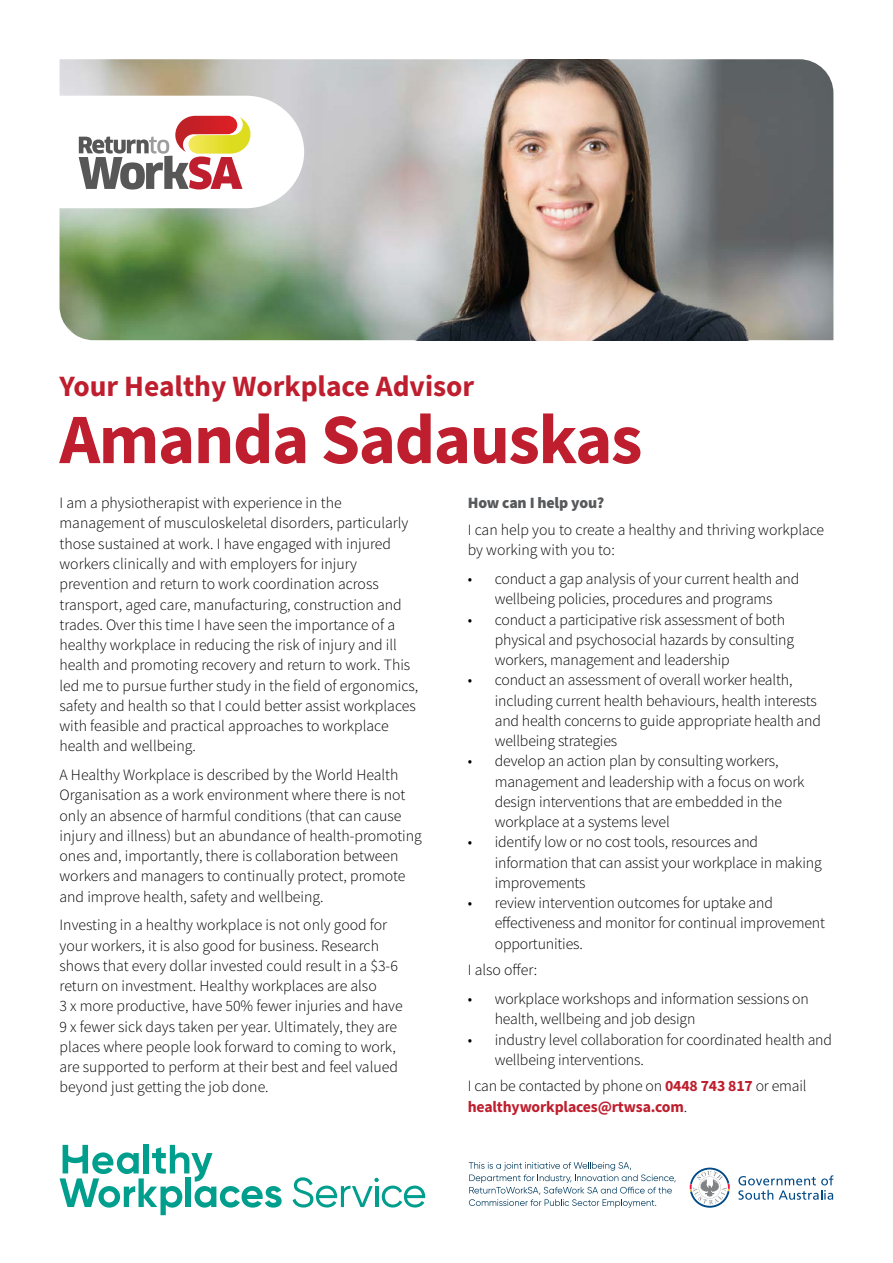
<style>
.page{position:relative;width:893px;height:1263px;background:#fff}
.page>*{position:absolute;margin:0;border:0;box-sizing:border-box;transform-origin:0 0}
.t1{font:700 70.8px "Source Sans Pro";letter-spacing:-.02em;color:#be1e2d}
.t2{font:700 29.55px "Source Sans Pro";color:#be1e2d}
.t3{font:300 15.75px/20.2px "Source Sans Pro";color:#000}
.t4{font:700 15.75px/20.2px "Source Sans Pro";letter-spacing:-.01em;color:#be1e2d}
.t5{font:900 15.75px "Source Sans Pro";letter-spacing:-.01em;color:#58595b}
.s1{font-weight:300;color:#000}
</style>
<div class="page">
<img style="left:60px;top:59px;width:773px;height:281px">
<svg style="left:60px;top:96px;width:244px;height:112px"></svg>
<img style="left:373px;top:60px;width:419px;height:280px">
<div style="left:143px;top:1143px;width:6px;height:30px;background:#009e8c"></div>
<svg style="left:60px;top:1145px;width:222px;height:70px"></svg>
<svg style="left:293px;top:1177px;width:132px;height:30px"></svg>
<svg style="left:469px;top:1162px;width:206px;height:46px"></svg>
<svg style="left:738px;top:1175px;width:95px;height:25px"></svg>
<svg style="left:690px;top:1167px;width:40px;height:41px"></svg>
<h2 class="t2" style="left:60px;top:366px;width:416px">Your Healthy Workplace Advisor</h2>
<h1 class="t1" style="left:60px;top:392px;width:584px">Amanda Sadauskas</h1>
<p class="t3" style="left:60px;top:493px;width:360px">I am a physiotherapist with experience in the management of musculoskeletal disorders, particularly those sustained at work. I have engaged with injured workers clinically and with employers for injury prevention and return to work coordination across transport, aged care, manufacturing, construction and trades. Over this time I have seen the importance of a healthy workplace in reducing the risk of injury and ill health and promoting recovery and return to work. This led me to pursue further study in the field of ergonomics, safety and health so that I could better assist workplaces with feasible and practical approaches to workplace health and wellbeing.</p>
<p class="t3" style="left:60px;top:765px;width:364px">A Healthy Workplace is described by the World Health Organisation as a work environment where there is not only an absence of harmful conditions (that can cause injury and illness) but an abundance of health-promoting ones and, importantly, there is collaboration between workers and managers to continually protect, promote and improve health, safety and wellbeing.</p>
<p class="t3" style="left:60px;top:915px;width:345px">Investing in a healthy workplace is not only good for your workers, it is also good for business. Research shows that every dollar invested could result in a $3-6 return on investment. Healthy workplaces are also<br>3 x more productive, have 50% fewer injuries and have 9 x fewer sick days taken per year. Ultimately, they are places where people look forward to coming to work, are supported to perform at their best and feel valued beyond just getting the job done.</p>
<p class="t5" style="left:468px;top:492px;width:138px">How can I help you?</p>
<p class="t3" style="left:468px;top:520px;width:358px">I can help you to create a healthy and thriving workplace by working with you to:</p>
<p class="t3" style="left:468px;top:569px;width:333px;text-align:center">• conduct a gap analysis of your current health and wellbeing policies, procedures and programs</p>
<p class="t3" style="left:495px;top:609px;width:301px;text-indent:-27px">• conduct a participative risk assessment of both physical and psychosocial hazards by consulting workers, management and leadership</p>
<p class="t3" style="left:495px;top:670px;width:328px;text-indent:-27px">• conduct an assessment of overall worker health, including current health behaviours, health interests and health concerns to guide appropriate health and wellbeing strategies</p>
<p class="t3" style="left:495px;top:751px;width:311px;text-indent:-27px">• develop an action plan by consulting workers, management and leadership with a focus on work design interventions that are embedded in the workplace at a systems level</p>
<p class="t3" style="left:495px;top:832px;width:328px;text-indent:-27px">• identify low or no cost tools, resources and information that can assist your workplace in making improvements</p>
<p class="t3" style="left:495px;top:893px;width:332px;text-indent:-27px">• review intervention outcomes for uptake and effectiveness and monitor for continual improvement opportunities.</p>
<p class="t3" style="left:468px;top:960px;width:71px">I also offer:</p>
<p class="t3" style="left:495px;top:989px;width:316px;text-indent:-27px">• workplace workshops and information sessions on health, wellbeing and job design</p>
<p class="t3" style="left:495px;top:1029px;width:339px;text-indent:-27px">• industry level collaboration for coordinated health and wellbeing interventions.</p>
<p class="t4" style="left:468px;top:1076px;width:340px"><span class="s1">I can be contacted by phone on</span> 0448 743 817 <span class="s1">or email </span>healthyworkplaces@rtwsa.com<span class="s1">.</span></p>
</div>
